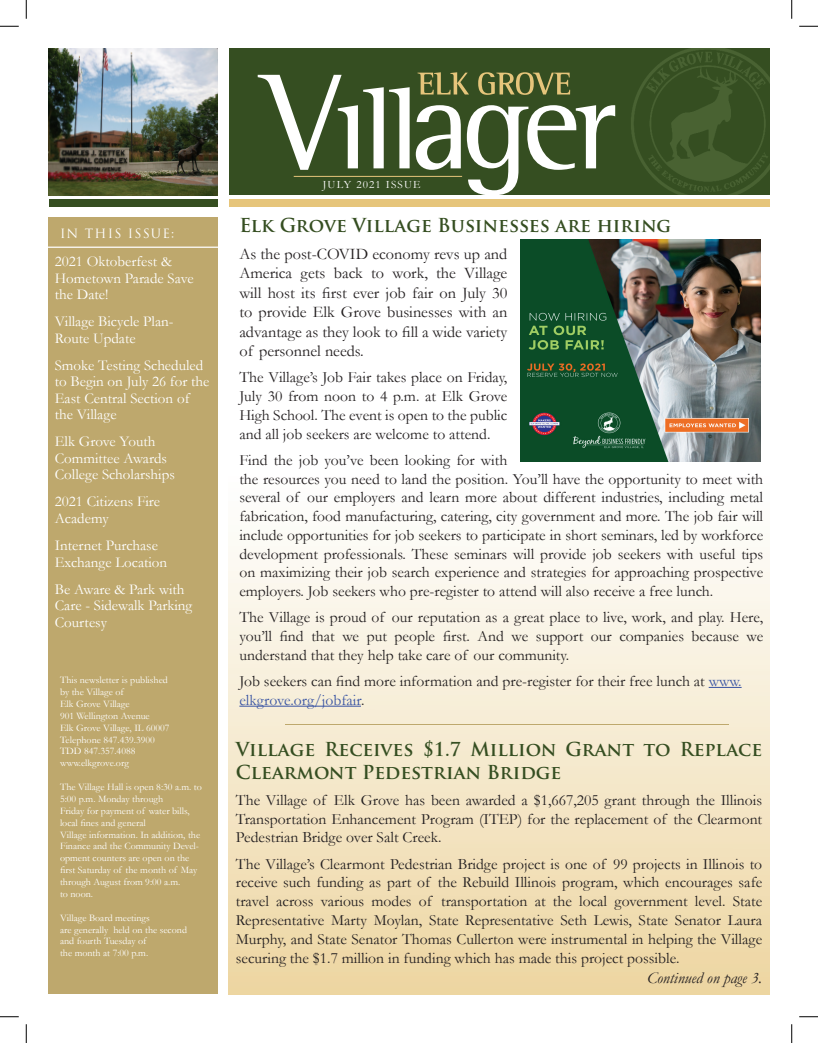
<style>
.page{position:relative;width:818px;height:1043px;background:#fff}
.page>*{position:absolute;margin:0;border:0;box-sizing:border-box;transform-origin:0 0}
.t1{font:700 18.75px/22.5px "Trajan Pro";color:#354e21}
.t2{font:16.25px/19.5px "Garamond";color:#231f20;text-align:justify}
.t3{font:italic 16.25px "Garamond";color:#231f20}
.t4{font:15.62px/18.8px "Garamond";color:#231f20;text-align:justify}
.t5{font:15px/16.2px "Garamond";color:#fff}
.t6{font:12.5px "Trajan Pro";letter-spacing:.09em;color:#fff}
.t7{font:11.25px "Garamond";letter-spacing:.1em;color:#fff}
.t8{font:10px/11.9px "Garamond";color:#fff}
.s1{color:#3853a3}
</style>
<div class="page">
<div style="left:229px;top:476px;width:540px;height:518px;background:linear-gradient(to bottom,#feffff,#edd6a2)"></div>
<div style="left:229px;top:49px;width:540px;height:146px;background:#354e21"></div>
<img style="left:49px;top:49px;width:169px;height:146px">
<img style="left:615px;top:49px;width:154px;height:146px">
<div style="left:48px;top:217px;width:170px;height:777px;background:#bea86d"></div>
<hr style="left:42px;top:246px;width:180px;height:2px;background:#fff">
<svg style="left:417px;top:72px;width:52px;height:22px"></svg>
<svg style="left:478px;top:72px;width:92px;height:23px"></svg>
<svg style="left:258px;top:75px;width:151px;height:95px"></svg>
<svg style="left:416px;top:105px;width:45px;height:65px"></svg>
<svg style="left:467px;top:105px;width:148px;height:90px"></svg>
<hr style="left:294px;top:176px;width:168px;height:1px;background:#e6c57b">
<div style="left:49px;top:199px;width:169px;height:7px;background:#354e21"></div>
<div style="left:229px;top:199px;width:540px;height:7px;background:#e6c57b"></div>
<hr style="left:285px;top:724px;width:444px;height:1px;background:#bea86d">
<hr style="left:708px;top:687px;width:33px;height:1px;background:#3853a3">
<hr style="left:239px;top:705px;width:122px;height:1px;background:#3853a3">
<img style="left:520px;top:239px;width:240px;height:222px">
<svg style="left:0;top:25px;width:19px;height:2px"></svg>
<svg style="left:799px;top:25px;width:19px;height:2px"></svg>
<svg style="left:0;top:1016px;width:19px;height:1px"></svg>
<svg style="left:799px;top:1016px;width:19px;height:1px"></svg>
<svg style="left:25px;top:0;width:2px;height:19px"></svg>
<svg style="left:25px;top:1024px;width:2px;height:18px"></svg>
<svg style="left:791px;top:0;width:1px;height:19px"></svg>
<svg style="left:791px;top:1024px;width:1px;height:18px"></svg>
<p class="t6" style="left:60px;top:226px;width:116px">IN THIS ISSUE:</p>
<p class="t5" style="left:55px;top:253px;width:140px">2021 Oktoberfest &amp;<br>Hometown Parade Save the Date!</p>
<p class="t5" style="left:55px;top:313px;width:120px">Village Bicycle Plan-<br>Route Update</p>
<p class="t5" style="left:55px;top:357px;width:156px">Smoke Testing Scheduled to Begin on July 26 for the<br>East Central Section of the Village</p>
<p class="t5" style="left:55px;top:433px;width:121px">Elk Grove Youth<br>Committee Awards<br>College Scholarships</p>
<p class="t5" style="left:55px;top:493px;width:107px">2021 Citizens Fire<br>Academy</p>
<p class="t5" style="left:55px;top:537px;width:114px">Internet Purchase<br>Exchange Location</p>
<p class="t5" style="left:55px;top:581px;width:139px">Be Aware &amp; Park with<br>Care - Sidewalk Parking<br>Courtesy</p>
<p class="t8" style="left:60px;top:674px;width:111px">This newsletter is published by the Village of<br>Elk Grove Village<br>901 Wellington Avenue<br>Elk Grove Village, IL 60007<br>Telephone 847.439.3900<br>TDD 847.357.4088 www.elkgrove.org</p>
<p class="t8" style="left:60px;top:780px;width:143px">The Village Hall is open 8:30 a.m. to<br>5:00 p.m. Monday through<br>Friday for payment of water bills, local fines and general<br>Village information. In addition, the<br>Finance and the Community Devel&shy;opment counters are open on the first Saturday of the month of May through August from 9:00 a.m.<br>to noon.</p>
<p class="t8" style="left:60px;top:911px;width:128px">Village Board meetings<br>are generally held on the second and fourth Tuesday of<br>the month at 7:00 p.m.</p>
<p class="t7" style="left:323px;top:177px;width:99px">JULY 2021 ISSUE</p>
<p class="t1" style="left:239px;top:214px;width:433px">Elk Grove Village Businesses are hiring</p>
<p class="t2" style="left:239px;top:243px;width:269px">As the post-COVID economy revs up and America gets back to work, the Village will host its first ever job fair on July 30 to provide Elk Grove businesses with an advantage as they look to fill a wide variety of personnel needs.</p>
<p class="t4" style="left:239px;top:367px;width:269px">The Village’s Job Fair takes place on Friday, July 30 from noon to 4 p.m. at Elk Grove High School. The event is open to the public and all job seekers are welcome to attend.</p>
<p class="t4" style="left:239px;top:450px;width:525px;text-align:left">Find the job you’ve been looking for with<br>the resources you need to land the position. You’ll have the opportunity to meet with several of our employers and learn more about different industries, including metal fabrication, food manufacturing, catering, city government and more. The job fair will include opportunities for job seekers to participate in short seminars, led by workforce development professionals. These seminars will provide job seekers with useful tips on maximizing their job search experience and strategies for approaching prospective employers. Job seekers who pre-register to attend will also receive a free lunch.</p>
<p class="t4" style="left:239px;top:607px;width:525px">The Village is proud of our reputation as a great place to live, work, and play. Here, you’ll find that we put people first. And we support our companies because we understand that they help take care of our community.</p>
<p class="t4" style="left:239px;top:671px;width:503px">Job seekers can find more information and pre-register for their free lunch at <span class="s1">www. elkgrove.org/jobfair</span>.</p>
<p class="t1" style="left:236px;top:738px;width:528px">Village Receives $1.7 Million Grant to Replace<br>Clearmont Pedestrian Bridge</p>
<p class="t4" style="left:236px;top:790px;width:527px">The Village of Elk Grove has been awarded a $1,667,205 grant through the Illinois Transportation Enhancement Program (ITEP) for the replacement of the Clearmont Pedestrian Bridge over Salt Creek.</p>
<p class="t4" style="left:236px;top:854px;width:528px">The Village’s Clearmont Pedestrian Bridge project is one of 99 projects in Illinois to receive such funding as part of the Rebuild Illinois program, which encourages safe travel across various modes of transportation at the local government level. State Representative Marty Moylan, State Representative Seth Lewis, State Senator Laura Murphy, and State Senator Thomas Cullerton were instrumental in helping the Village securing the $1.7 million in funding which has made this project possible.</p>
<p class="t3" style="left:647px;top:966px;width:117px">Continued on page 3.</p>
</div>
